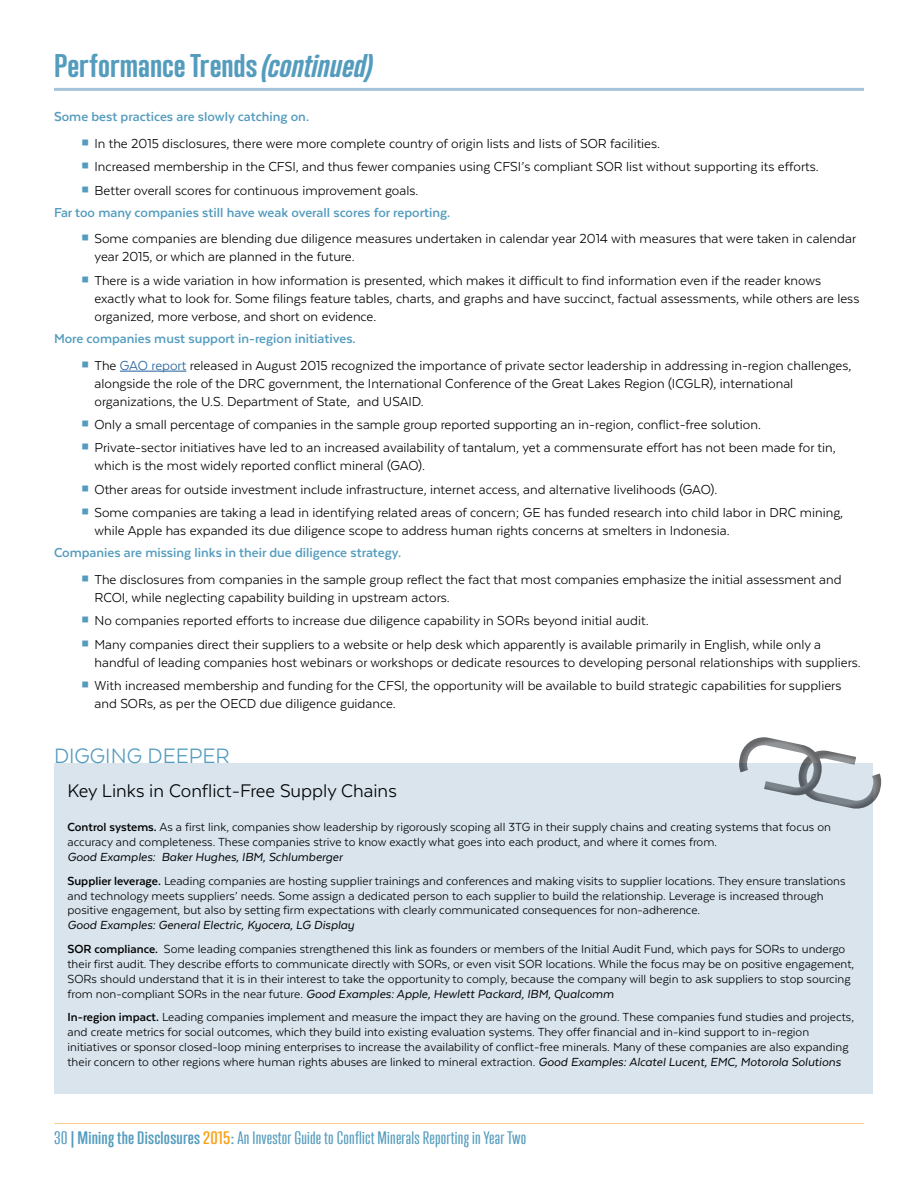
<style>
.page{position:relative;width:918px;height:1188px;background:#fff}
.page>*{position:absolute;margin:0;border:0;box-sizing:border-box;transform-origin:0 0}
.t1{font:700 30px "Trump Soft Pro";color:#549cbe;scale:1.2 1}
.t2{font:24px "Texta";color:#549cbe}
.t3{font:21px "Texta";color:#000}
.t4{font:16.5px "Trump Soft Pro";letter-spacing:.01em;color:#549cbe;scale:1.31 1}
.t5{font:15px/23.4px "Texta";color:#000}
.t6{font:700 15px "Texta";color:#549cbe}
.t7{font:13.5px/14.9px "Texta";color:#000}
.s1{font-style:italic}
.s2{font-weight:700;color:#549cbe}
.s3{color:#215e9e}
.s4{font-weight:700}
.s5{font-weight:500}
.s6{font-weight:500;color:#faa21b}
</style>
<div class="page">
<hr style="left:54px;top:1123px;width:810px;height:1px;background:#fecd8c">
<hr style="left:54px;top:88px;width:810px;height:3px;background:#a7c5da">
<hr style="left:120px;top:371px;width:66px;height:1px;background:#215e9e">
<div style="left:54px;top:764px;width:819px;height:330px;background:#d9e4ed"></div>
<svg style="left:730px;top:737px;width:152px;height:72px"></svg>
<h1 class="t1" style="left:54px;top:48px;width:267px">Performance Trends <span class="s1">(continued)</span></h1>
<p class="t6" style="left:54px;top:109px;width:257px">Some best practices are slowly catching on.</p>
<p class="t5" style="left:94px;top:131px;width:726px">In the 2015 disclosures, there were more complete country of origin lists and lists of SOR facilities.<br>Increased membership in the CFSI, and thus fewer companies using CFSI’s compliant SOR list without supporting its efforts.<br>Better overall scores for continuous improvement goals.</p>
<p class="t6" style="left:54px;top:204px;width:398px">Far too many companies still have weak overall scores for reporting.</p>
<p class="t5" style="left:94px;top:230px;width:763px;line-height:18px">Some companies are blending due diligence measures undertaken in calendar year 2014 with measures that were taken in calendar year 2015, or which are planned in the future.</p>
<p class="t5" style="left:94px;top:271px;width:766px;line-height:18px">There is a wide variation in how information is presented, which makes it difficult to find information even if the reader knows exactly what to look for. Some filings feature tables, charts, and graphs and have succinct, factual assessments, while others are less organized, more verbose, and short on evidence.</p>
<p class="t5" style="left:94px;top:325px;width:758px;line-height:26.8px;text-indent:-40px"><span class="s2">More companies must support in-region initiatives.<br></span>The <span class="s3">GAO report</span> released in August 2015 recognized the importance of private sector leadership in addressing in-region challenges,</p>
<p class="t5" style="left:94px;top:374px;width:700px;line-height:18px">alongside the role of the DRC government, the International Conference of the Great Lakes Region (ICGLR), international organizations, the U.S. Department of State, and USAID.</p>
<p class="t5" style="left:94px;top:413px;width:743px">Only a small percentage of companies in the sample group reported supporting an in-region, conflict-free solution.<br>Private-sector initiatives have led to an increased availability of tantalum, yet a commensurate effort has not been made for tin,</p>
<p class="t5" style="left:94px;top:454px;width:750px">which is the most widely reported conflict mineral (GAO).<br>Other areas for outside investment include infrastructure, internet access, and alternative livelihoods (GAO).<br>Some companies are taking a lead in identifying related areas of concern; GE has funded research into child labor in DRC mining,</p>
<p class="t5" style="left:95px;top:519px;width:637px">while Apple has expanded its due diligence scope to address human rights concerns at smelters in Indonesia.</p>
<p class="t6" style="left:54px;top:545px;width:349px">Companies are missing links in their due diligence strategy.</p>
<p class="t5" style="left:94px;top:570px;width:749px;line-height:18px">The disclosures from companies in the sample group reflect the fact that most companies emphasize the initial assessment and<br>RCOI, while neglecting capability building in upstream actors.</p>
<p class="t5" style="left:94px;top:609px;width:728px">No companies reported efforts to increase due diligence capability in SORs beyond initial audit.<br>Many companies direct their suppliers to a website or help desk which apparently is available primarily in English, while only a</p>
<p class="t5" style="left:94px;top:650px;width:768px">handful of leading companies host webinars or workshops or dedicate resources to developing personal relationships with suppliers.<br>With increased membership and funding for the CFSI, the opportunity will be available to build strategic capabilities for suppliers</p>
<p class="t5" style="left:94px;top:692px;width:303px">and SORs, as per the OECD due diligence guidance.</p>
<h2 class="t2" style="left:54px;top:743px;width:177px">DIGGING DEEPER</h2>
<h3 class="t3" style="left:68px;top:780px;width:331px">Key Links in Conflict-Free Supply Chains</h3>
<p class="t7" style="left:68px;top:820px;width:765px"><span class="s4">Control systems.</span> As a first link, companies show leadership by rigorously scoping all 3TG in their supply chains and creating systems that focus on accuracy and completeness. These companies strive to know exactly what goes into each product, and where it comes from.</p>
<p class="t7" style="left:68px;top:845px;width:779px;line-height:23.7px"><span class="s1">Good Examples: Baker Hughes, IBM, Schlumberger<br></span><span class="s4">Supplier leverage.</span> Leading companies are hosting supplier trainings and conferences and making visits to supplier locations. They ensure translations</p>
<p class="t7" style="left:68px;top:888px;width:758px">and technology meets suppliers’ needs. Some assign a dedicated person to each supplier to build the relationship. Leverage is increased through positive engagement, but also by setting firm expectations with clearly communicated consequences for non-adherence.</p>
<p class="t7" style="left:68px;top:913px;width:779px;line-height:23.7px"><span class="s1">Good Examples: General Electric, Kyocera, LG Display<br></span><span class="s4">SOR compliance.</span> Some leading companies strengthened this link as founders or members of the Initial Audit Fund, which pays for SORs to undergo</p>
<p class="t7" style="left:68px;top:956px;width:788px">their first audit. They describe efforts to communicate directly with SORs, or even visit SOR locations. While the focus may be on positive engagement,<br>SORs should understand that it is in their interest to take the opportunity to comply, because the company will begin to ask suppliers to stop sourcing from non-compliant SORs in the near future. <span class="s1">Good Examples: Apple, Hewlett Packard, IBM, Qualcomm</span></p>
<p class="t7" style="left:68px;top:1010px;width:788px"><span class="s4">In-region impact.</span> Leading companies implement and measure the impact they are having on the ground. These companies fund studies and projects, and create metrics for social outcomes, which they build into existing evaluation systems. They offer financial and in-kind support to in-region initiatives or sponsor closed-loop mining enterprises to increase the availability of conflict-free minerals. Many of these companies are also expanding their concern to other regions where human rights abuses are linked to mineral extraction. <span class="s1">Good Examples: Alcatel Lucent, EMC, Motorola Solutions</span></p>
<p class="t4" style="left:54px;top:1129px;width:362px">30 <span class="s5">| Mining the Disclosures</span> <span class="s6">2015</span><span class="s5">:</span> An Investor Guide to Conflict Minerals Reporting in Year Two</p>
</div>
